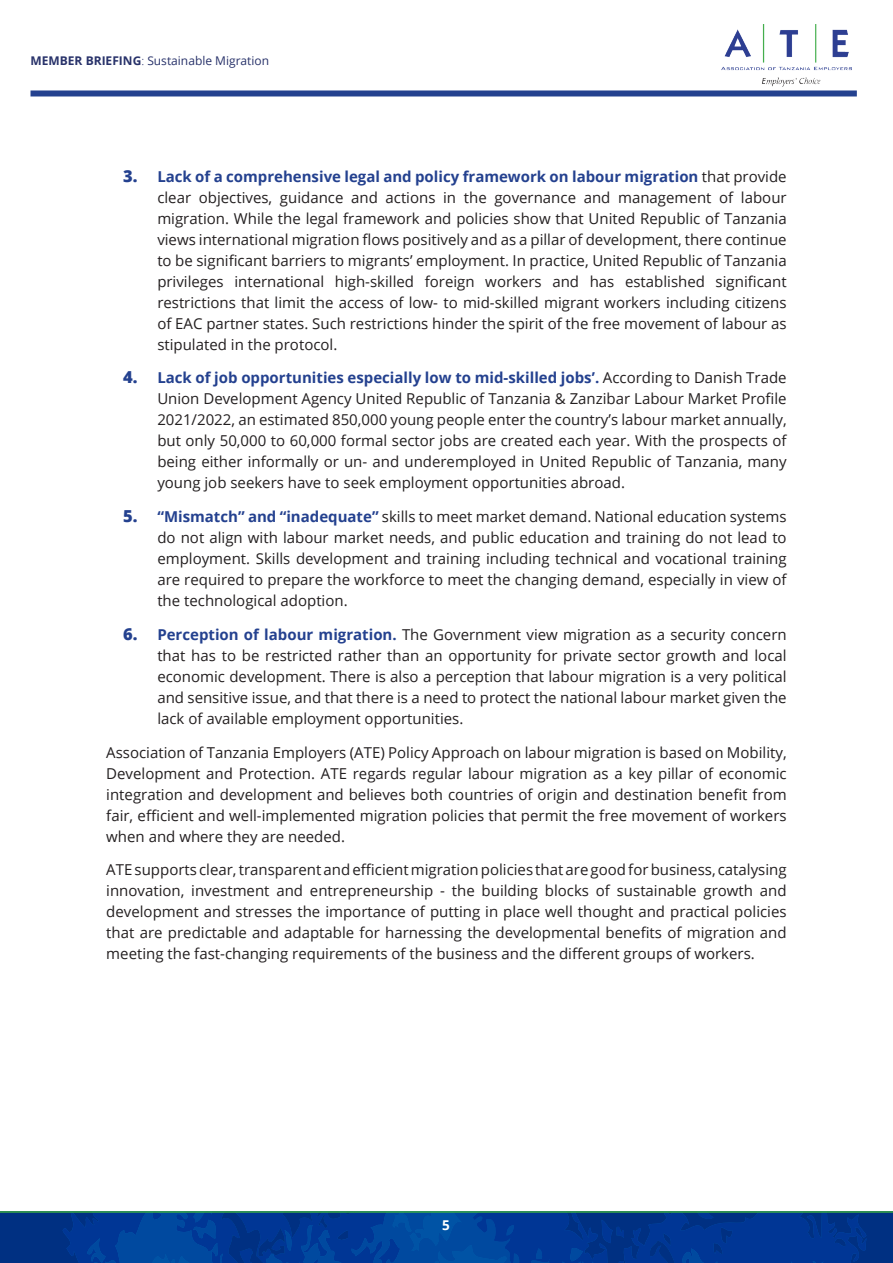
<style>
.page{position:relative;width:893px;height:1263px;background:#fff}
.page>*{position:absolute;margin:0;border:0;box-sizing:border-box;transform-origin:0 0}
.t1{font:15px/21px "Open Sans";color:#231f20;text-align:justify}
.t2{font:700 13.5px "Open Sans";color:#fff}
.t3{font:12px "Open Sans";color:#28326a}
.s1{font-weight:700}
.s2{font-weight:300}
.s3{font-weight:800;font-size:16.5px;color:#24418f}
.s4{font-weight:700;color:#24418f}
</style>
<div class="page">
<svg style="left:0;top:1213px;width:893px;height:50px;background:#003993"></svg>
<div style="left:31px;top:90px;width:826px;height:6px;background:#24418f"></div>
<img style="left:721px;top:24px;width:131px;height:63px">
<hr style="left:0;top:1211px;width:893px;height:2px;background:#3dab45">
<p class="t3" style="left:31px;top:52px;width:240px"><span class="s1">MEMBER BRIEFING</span><span class="s2">:</span> Sustainable Migration</p>
<p class="t1" style="left:157px;top:165px;width:631px;text-indent:-34px"><span class="s3">3.</span> <span class="s4">Lack of a comprehensive legal and policy framework on labour migration</span> that provide clear objectives, guidance and actions in the governance and management of labour migration. While the legal framework and policies show that United Republic of Tanzania views international migration flows positively and as a pillar of development, there continue to be significant barriers to migrants’ employment. In practice, United Republic of Tanzania privileges international high-skilled foreign workers and has established significant restrictions that limit the access of low- to mid-skilled migrant workers including citizens of EAC partner states. Such restrictions hinder the spirit of the free movement of labour as stipulated in the protocol.</p>
<p class="t1" style="left:157px;top:367px;width:631px;text-indent:-34px"><span class="s3">4.</span> <span class="s4">Lack of job opportunities especially low to mid-skilled jobs’.</span> According to Danish Trade Union Development Agency United Republic of Tanzania &amp; Zanzibar Labour Market Profile 2021/2022, an estimated 850,000 young people enter the country’s labour market annually, but only 50,000 to 60,000 formal sector jobs are created each year. With the prospects of being either informally or un- and underemployed in United Republic of Tanzania, many young job seekers have to seek employment opportunities abroad.</p>
<p class="t1" style="left:157px;top:506px;width:631px;text-indent:-34px"><span class="s3">5.</span> <span class="s4">“Mismatch” and “inadequate”</span> skills to meet market demand. National education systems do not align with labour market needs, and public education and training do not lead to employment. Skills development and training including technical and vocational training are required to prepare the workforce to meet the changing demand, especially in view of the technological adoption.</p>
<p class="t1" style="left:157px;top:623px;width:631px;text-indent:-34px"><span class="s3">6.</span> <span class="s4">Perception of labour migration.</span> The Government view migration as a security concern that has to be restricted rather than an opportunity for private sector growth and local economic development. There is also a perception that labour migration is a very political and sensitive issue, and that there is a need to protect the national labour market given the lack of available employment opportunities.</p>
<p class="t1" style="left:106px;top:741px;width:682px">Association of Tanzania Employers (ATE) Policy Approach on labour migration is based on Mobility, Development and Protection. ATE regards regular labour migration as a key pillar of economic integration and development and believes both countries of origin and destination benefit from fair, efficient and well-implemented migration policies that permit the free movement of workers when and where they are needed.</p>
<p class="t1" style="left:106px;top:859px;width:682px">ATE supports clear, transparent and efficient migration policies that are good for business, catalysing innovation, investment and entrepreneurship - the building blocks of sustainable growth and development and stresses the importance of putting in place well thought and practical policies that are predictable and adaptable for harnessing the developmental benefits of migration and meeting the fast-changing requirements of the business and the different groups of workers.</p>
<p class="t2" style="left:442px;top:1216px;width:9px">5</p>
</div>
